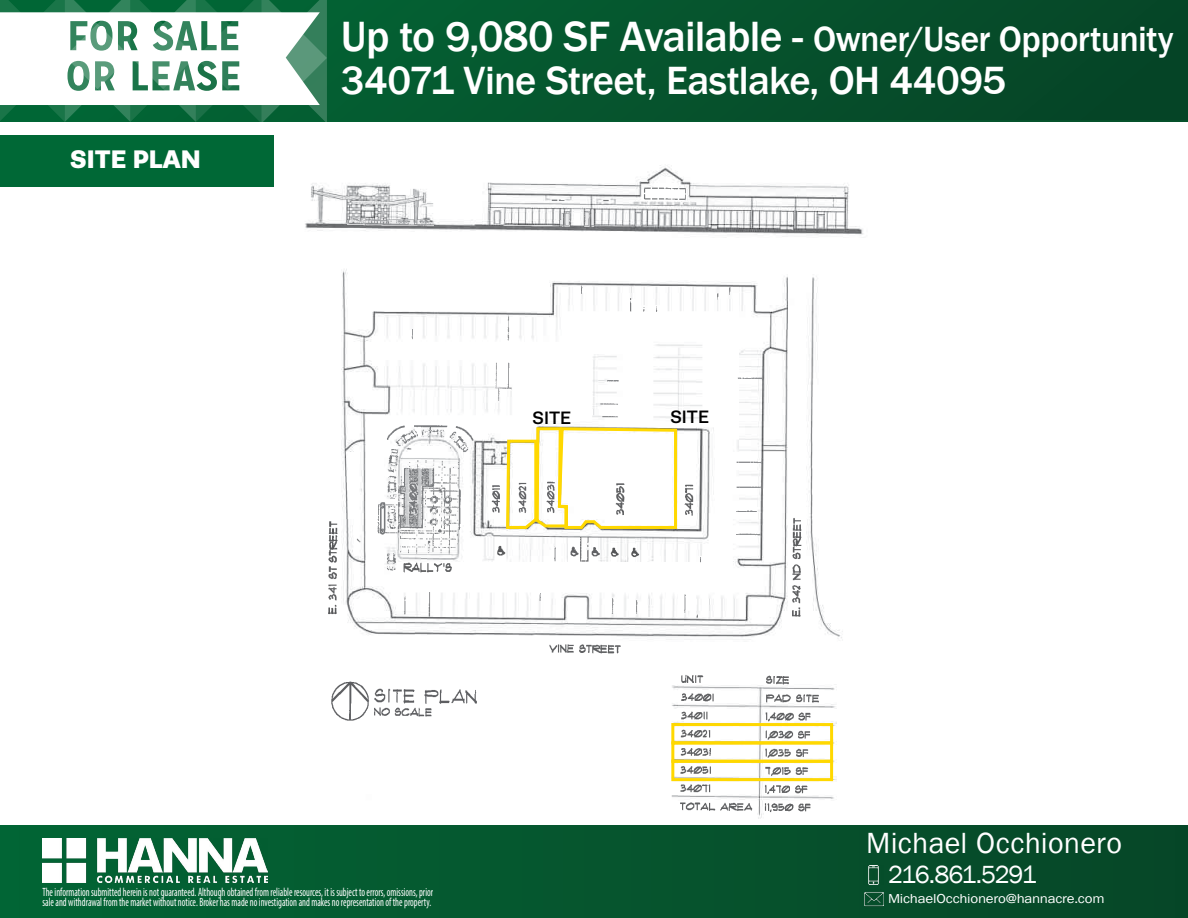
<style>
.page{position:relative;width:1188px;height:918px;background:#fff}
.page>*{position:absolute;margin:0;border:0;box-sizing:border-box;transform-origin:0 0}
.t1{font:500 43.5px "Franklin Gothic";letter-spacing:-.02em;color:#fff}
.t2{font:500 40.5px "Franklin Gothic";letter-spacing:-.015em;color:#fff}
.t3{font:30px "Franklin Gothic";letter-spacing:.01em;color:#fff}
.t4{font:25.5px "Franklin Gothic";letter-spacing:-.06em;color:#fff}
.t5{font:900 25.5px "Runda";color:#fff}
.t6{font:500 18px "Runda";color:#000}
.t7{font:13.35px "Franklin Gothic";letter-spacing:-.015em;color:#fff;scale:1.12 1}
.t8{font:condensed 12px/10.5px "Myriad Pro";color:#fff;scale:.8 1}
.s1{font-size:36px}
</style>
<div class="page">
<svg style="left:327px;top:0;width:861px;height:122px;background:#05512c"></svg>
<div style="left:0;top:825px;width:1188px;height:93px;background:linear-gradient(to right,#036535,#074628)"></div>
<img style="left:305px;top:165px;width:559px;height:654px">
<img style="left:549px;top:197px;width:19px;height:6px">
<img style="left:601px;top:186px;width:89px;height:17px">
<img style="left:629px;top:296px;width:30px;height:17px">
<img style="left:598px;top:402px;width:22px;height:18px">
<img style="left:488px;top:479px;width:17px;height:36px">
<img style="left:327px;top:519px;width:15px;height:96px">
<img style="left:345px;top:208px;width:504px;height:24px">
<img style="left:791px;top:516px;width:12px;height:102px">
<img style="left:494px;top:360px;width:22px;height:40px">
<img style="left:607px;top:545px;width:34px;height:14px">
<img style="left:375px;top:423px;width:101px;height:150px">
<img style="left:327px;top:565px;width:12px;height:37px">
<img style="left:546px;top:643px;width:77px;height:12px">
<img style="left:330px;top:681px;width:149px;height:41px">
<img style="left:678px;top:673px;width:143px;height:141px">
<svg style="left:693px;top:614px;width:9px;height:6px"></svg>
<img style="left:635px;top:600px;width:6px;height:14px">
<img style="left:610px;top:599px;width:7px;height:15px">
<img style="left:400px;top:595px;width:9px;height:22px">
<img style="left:681px;top:592px;width:9px;height:20px">
<svg style="left:537px;top:591px;width:6px;height:9px"></svg>
<img style="left:427px;top:591px;width:6px;height:27px">
<img style="left:403px;top:562px;width:52px;height:12px">
<svg style="left:699px;top:557px;width:6px;height:8px"></svg>
<img style="left:552px;top:545px;width:7px;height:18px">
<svg style="left:494px;top:544px;width:13px;height:13px"></svg>
<svg style="left:354px;top:537px;width:9px;height:7px"></svg>
<img style="left:568px;top:536px;width:33px;height:27px">
<img style="left:733px;top:531px;width:30px;height:6px">
<img style="left:733px;top:508px;width:24px;height:5px">
<img style="left:736px;top:484px;width:27px;height:6px">
<img style="left:684px;top:483px;width:12px;height:35px">
<img style="left:736px;top:460px;width:27px;height:6px">
<img style="left:604px;top:379px;width:19px;height:4px">
<img style="left:736px;top:376px;width:27px;height:6px">
<svg style="left:409px;top:330px;width:6px;height:11px"></svg>
<img style="left:507px;top:315px;width:6px;height:27px">
<svg style="left:714px;top:292px;width:6px;height:7px"></svg>
<svg style="left:726px;top:286px;width:7px;height:9px"></svg>
<svg style="left:580px;top:286px;width:6px;height:7px"></svg>
<svg style="left:809px;top:277px;width:6px;height:9px"></svg>
<svg style="left:784px;top:275px;width:7px;height:11px"></svg>
<img style="left:342px;top:270px;width:6px;height:16px">
<div style="left:0;top:135px;width:274px;height:52px;background:#006836"></div>
<div style="left:671px;top:760px;width:162px;height:21px;border:3px solid #ffd800"></div>
<div style="left:671px;top:741px;width:162px;height:22px;border:3px solid #ffd800"></div>
<svg style="left:505px;top:426px;width:174px;height:104px"></svg>
<div style="left:671px;top:723px;width:162px;height:21px;border:3px solid #ffd800"></div>
<img style="left:42px;top:838px;width:226px;height:44px">
<img style="left:865px;top:890px;width:18px;height:18px">
<img style="left:864px;top:865px;width:20px;height:20px">
<svg style="left:0;top:0;width:327px;height:122px"></svg>
<h3 class="t5" style="left:70px;top:144px;width:132px">SITE PLAN</h3>
<h1 class="t1" style="left:341px;top:9px;width:834px">Up to 9,080 SF Available - <span class="s1">Owner/User Opportunity</span></h1>
<h2 class="t2" style="left:341px;top:56px;width:666px">34071 Vine Street, Eastlake, OH 44095</h2>
<h3 class="t6" style="left:533px;top:408px;width:40px">SITE</h3>
<h3 class="t6" style="left:671px;top:406px;width:40px">SITE</h3>
<h3 class="t3" style="left:866px;top:824px;width:257px">Michael Occhionero</h3>
<p class="t8" style="left:43px;top:886px;width:490px">The information submitted herein is not guaranteed. Although obtained from reliable resources, it is subject to errors, omissions, prior sale and withdrawal from the market without notice. Broker has made no investigation and makes no representation of the property.</p>
<h3 class="t4" style="left:888px;top:859px;width:150px">216.861.5291</h3>
<p class="t7" style="left:888px;top:890px;width:195px">MichaelOcchionero@hannacre.com</p>
</div>
